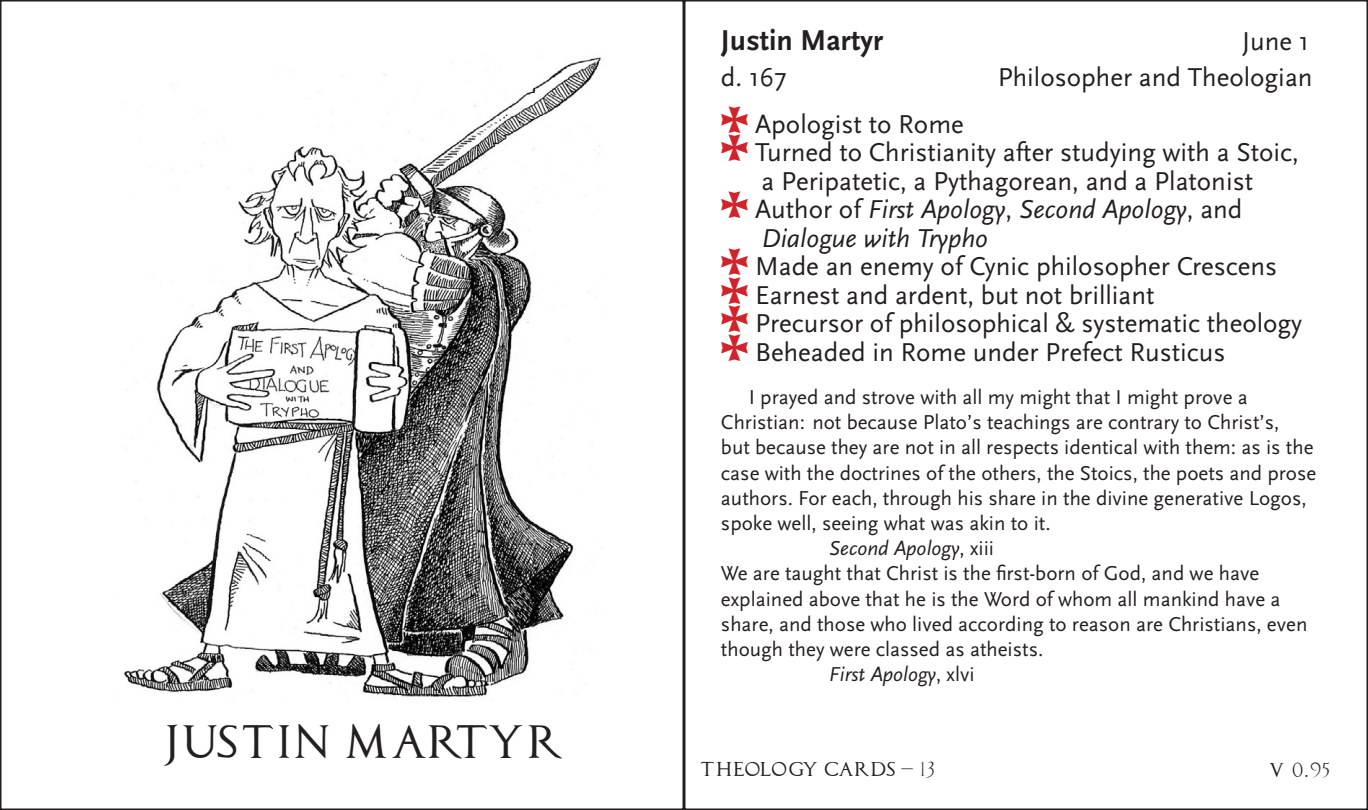
<style>
.page{position:relative;width:1368px;height:810px;background:#fff}
.page>*{position:absolute;margin:0;border:0;box-sizing:border-box;transform-origin:0 0}
.t1{font:500 42px "Capitalis Typ Oasis";letter-spacing:.055em;color:#231f20}
.t2{font:700 30px "Scala Sans";color:#231f20}
.t3{font:27px "Scala Sans";color:#231f20}
.t4{font:italic 27px "Scala Sans";color:#231f20}
.t5{font:21px/25.2px "Scala Sans";color:#231f20}
.t6{font:italic 21px "Scala Sans";color:#231f20}
.t7{font:500 18px "Capitalis Typ Oasis";letter-spacing:-.03em;color:#231f20}
.t8{font:18px "Memento Mori";color:#231f20}
.s1{font-family:"Liturgical Gidding Plain";font-size:24px;color:#d1232a}
.s2{font-family:"Liturgical Gidding Plain";font-style:normal;font-size:24px;color:#d1232a}
.s3{font-style:normal}
.s4{font-family:"Memento Mori";font-weight:400}
.s5{font-family:"Capitalis Typ Oasis";font-weight:500}
</style>
<div class="page">
<img style="left:124px;top:57px;width:478px;height:640px">
<p class="t1" style="left:162px;top:724px;width:403px">JUSTIN MARTYR</p>
<p class="t2" style="left:721px;top:24px;width:164px">Justin Martyr</p>
<p class="t3" style="left:1242px;top:27px;width:69px">June 1</p>
<p class="t3" style="left:721px;top:63px;width:67px">d. 167</p>
<p class="t3" style="left:998px;top:63px;width:316px">Philosopher and Theologian</p>
<p class="t3" style="left:721px;top:109px;width:244px"><span class="s1">f</span> Apologist to Rome</p>
<p class="t3" style="left:721px;top:138px;width:579px"><span class="s1">f</span> Turned to Christianity after studying with a Stoic,</p>
<p class="t3" style="left:761px;top:166px;width:493px">a Peripatetic, a Pythagorean, and a Platonist</p>
<p class="t4" style="left:721px;top:195px;width:523px"><span class="s2">f</span> <span class="s3">Author of</span> First Apology<span class="s3">,</span> Second Apology<span class="s3">, and</span></p>
<p class="t4" style="left:761px;top:223px;width:228px">Dialogue with Trypho</p>
<p class="t3" style="left:721px;top:252px;width:558px"><span class="s1">f</span> Made an enemy of Cynic philosopher Crescens</p>
<p class="t3" style="left:721px;top:280px;width:435px"><span class="s1">f</span> Earnest and ardent, but not brilliant</p>
<p class="t3" style="left:721px;top:309px;width:583px"><span class="s1">f</span> Precursor of philosophical &amp; systematic theology</p>
<p class="t3" style="left:721px;top:337px;width:506px"><span class="s1">f</span> Beheaded in Rome under Prefect Rusticus</p>
<p class="t5" style="left:721px;top:385px;width:597px;text-indent:28px">I prayed and strove with all my might that I might prove a Christian: not because Plato’s teachings are contrary to Christ’s,<br>but because they are not in all respects identical with them: as is the case with the doctrines of the others, the Stoics, the poets and prose authors. For each, through his share in the divine generative Logos, spoke well, seeing what was akin to it.</p>
<p class="t6" style="left:829px;top:537px;width:167px">Second Apology<span class="s3">, xiii</span></p>
<p class="t5" style="left:721px;top:561px;width:588px">We are taught that Christ is the first-born of God, and we have explained above that he is the Word of whom all mankind have a share, and those who lived according to reason are Christians, even though they were classed as atheists.</p>
<p class="t6" style="left:829px;top:663px;width:147px">First Apology<span class="s3">, xlvi</span></p>
<p class="t7" style="left:700px;top:761px;width:235px">THEOLOGY CARDS Ñ <span class="s4">13</span></p>
<p class="t8" style="left:1269px;top:758px;width:63px"><span class="s5">V</span> 0<span class="s5">.</span>95</p>
</div>
